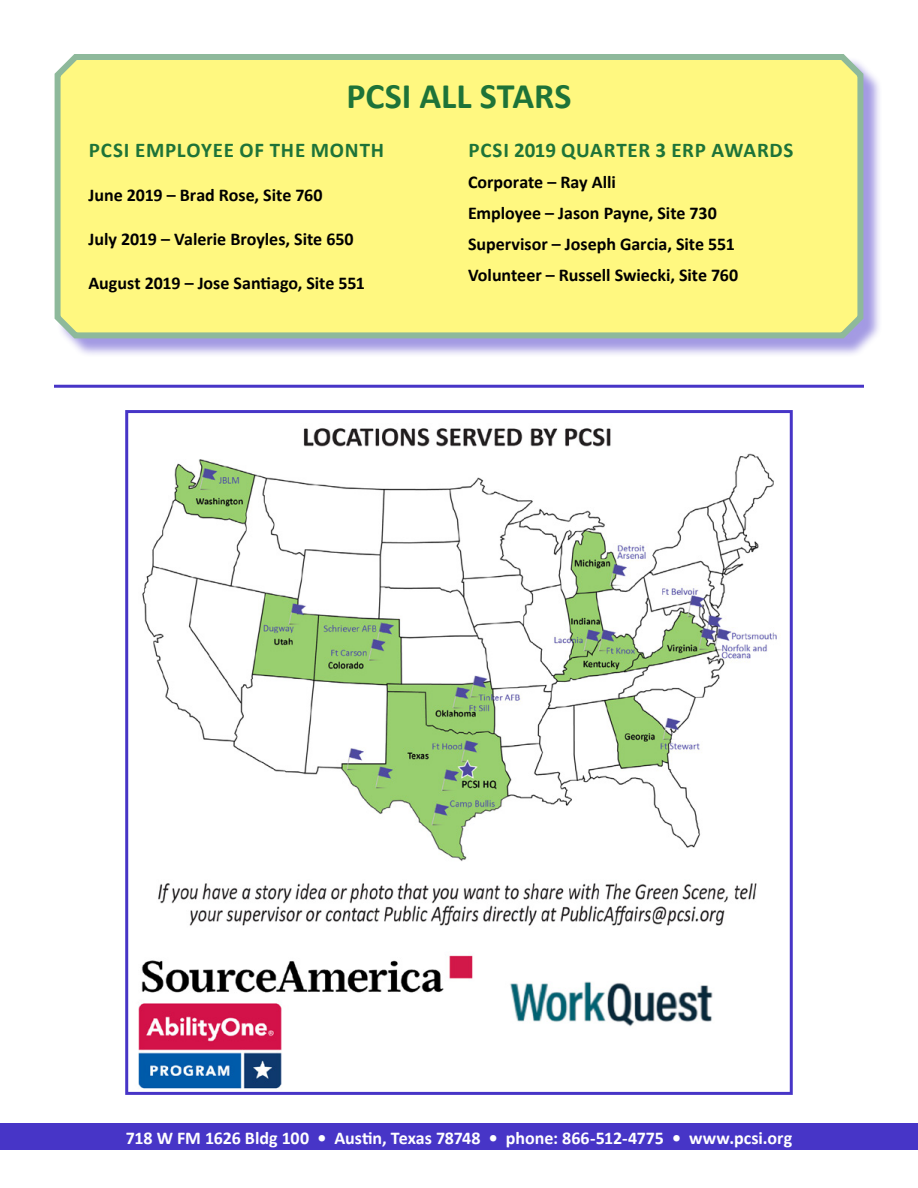
<style>
.page{position:relative;width:918px;height:1188px;background:#fff}
.page>*{position:absolute;margin:0;border:0;box-sizing:border-box;transform-origin:0 0}
.t1{font:700 36px "Calibri";color:#1e7338}
.t2{font:700 21px "Calibri";letter-spacing:.035em;color:#1e7338}
.t3{font:700 18px/30.8px "Calibri";color:#000}
.t4{font:700 18px "Calibri";color:#fff}
</style>
<div class="page">
<div style="left:0;top:1124px;width:918px;height:26px;background:#4735c7"></div>
<img style="left:138px;top:428px;width:639px;height:661px">
<div style="left:125px;top:410px;width:668px;height:685px;border:3px solid #4735c7"></div>
<hr style="left:54px;top:385px;width:810px;height:3px;background:#4735c7">
<svg style="left:70px;top:70px;width:810px;height:285px;background:#c8c3ee"></svg>
<svg style="left:54px;top:54px;width:812px;height:287px;background:#f6f388"></svg>
<h1 class="t1" style="left:347px;top:73px;width:226px">PCSI ALL STARS</h1>
<p class="t2" style="left:89px;top:137px;width:71px">PCSI Employee</p>
<p class="t2" style="left:239px;top:137px;width:43px">of the</p>
<p class="t2" style="left:311px;top:137px;width:34px">Month</p>
<p class="t3" style="left:89px;top:180px;width:236px">June 2019 – Brad Rose, Site 760</p>
<p class="t3" style="left:89px;top:224px;width:267px">July 2019 – Valerie Broyles, Site 650</p>
<p class="t3" style="left:89px;top:268px;width:278px">August 2019 – Jose Santiago, Site 551</p>
<p class="t2" style="left:468px;top:137px;width:121px">PCSI 2019 Quarter</p>
<p class="t2" style="left:656px;top:137px;width:84px">3 ERP Awards</p>
<p class="t3" style="left:468px;top:167px;width:272px">Corporate – Ray Alli<br>Employee – Jason Payne, Site 730<br>Supervisor – Joseph Garcia, Site 551<br>Volunteer – Russell Swiecki, Site 760</p>
<p class="t4" style="left:126px;top:1126px;width:668px">718 W FM 1626 Bldg 100 • Austin, Texas 78748 • phone: 866-512-4775 • www.pcsi.org</p>
</div>
